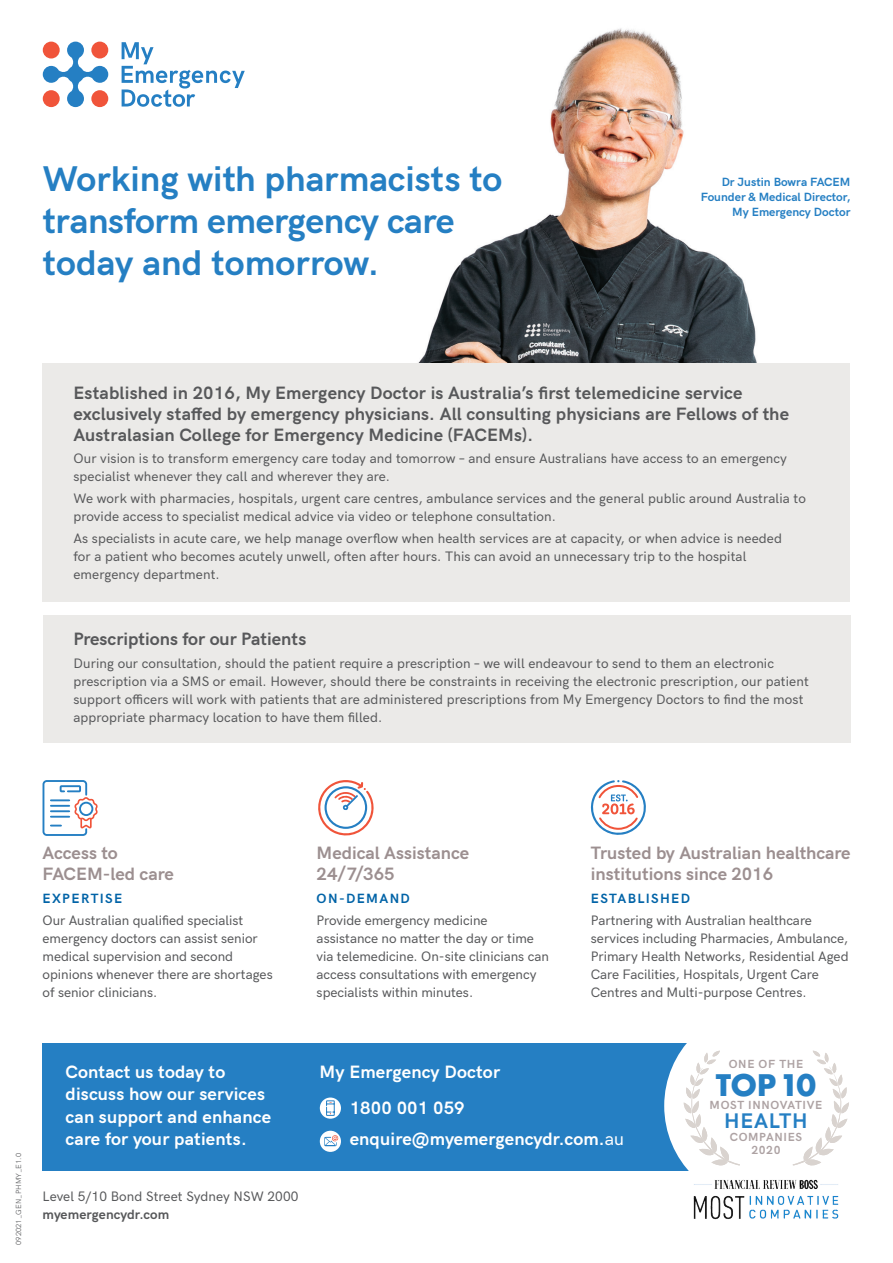
<style>
.page{position:relative;width:893px;height:1263px;background:#fff}
.page>*{position:absolute;margin:0;border:0;box-sizing:border-box;transform-origin:0 0}
.t1{font:700 36px/42px "HK Grotesk";color:#257fc3}
.t2{font:700 28.95px "Futura";color:#257fc3}
.t3{font:700 21.3px "HK Grotesk";letter-spacing:.035em;color:#257fc3}
.t4{font:700 18px/21px "HK Grotesk";letter-spacing:.01em;color:#57585a}
.header_standard{font:700 18px/21px "HK Grotesk";color:#9c8f90}
.copy{font:700 18px/22.5px "HK Grotesk";letter-spacing:.01em;color:#fff}
.header_standard-2{font:700 18px "HK Grotesk";letter-spacing:.01em;color:#fff}
.copy-2{font:500 13.5px/18px "HK Grotesk";letter-spacing:.005em;color:#57585a}
.header_standard-3{font:700 13.5px "HK Grotesk";letter-spacing:.1em;color:#0163a7}
.copy-3{font:700 13.5px "HK Grotesk";letter-spacing:.01em;color:#57585a}
.t5{font:700 12px "HK Grotesk";color:#257fc3}
.t6{font:700 11.85px/13.2px "HK Grotesk";letter-spacing:.055em;color:#ada2a3;text-align:center}
.copy-4{font:7.5px "HK Grotesk";letter-spacing:.01em;color:#57585a}
.s1{font-weight:500}
</style>
<div class="page">
<div style="left:43px;top:1043px;width:684px;height:128px;background:#257fc3"></div>
<img style="left:418px;top:28px;width:339px;height:335px">
<div style="left:43px;top:363px;width:807px;height:238px;background:#ebeae8"></div>
<div style="left:43px;top:615px;width:807px;height:127px;background:#ebeae8"></div>
<svg style="left:43px;top:42px;width:65px;height:65px"></svg>
<svg style="left:122px;top:42px;width:123px;height:65px"></svg>
<svg style="left:318px;top:780px;width:56px;height:56px"></svg>
<svg style="left:42px;top:780px;width:56px;height:56px"></svg>
<svg style="left:590px;top:780px;width:56px;height:55px"></svg>
<div style="left:664px;top:1007px;width:197px;height:197px;background:#fff;border-radius:50%"></div>
<svg style="left:793px;top:1050px;width:56px;height:116px"></svg>
<svg style="left:684px;top:1051px;width:56px;height:115px"></svg>
<img style="left:693px;top:1179px;width:146px;height:41px">
<div style="left:320px;top:1097px;width:21px;height:22px;background:#fff;border-radius:50%"></div>
<svg style="left:326px;top:1100px;width:9px;height:16px"></svg>
<div style="left:320px;top:1131px;width:21px;height:21px;background:#fff;border-radius:50%"></div>
<svg style="left:324px;top:1135px;width:14px;height:11px"></svg>
<p class="t1" style="left:43px;top:155px;width:461px">Working with pharmacists to transform emergency care today and tomorrow.</p>
<p class="t5" style="left:722px;top:172px;width:130px">Dr Justin Bowra FACEM</p>
<p class="t5" style="left:701px;top:187px;width:151px">Founder &amp; Medical Director,</p>
<p class="t5" style="left:732px;top:202px;width:120px">My Emergency Doctor</p>
<p class="t4" style="left:73px;top:381px;width:717px">Established in 2016, My Emergency Doctor is Australia’s first telemedicine service exclusively staffed by emergency physicians. All consulting physicians are Fellows of the<br>Australasian College for Emergency Medicine (FACEMs).</p>
<p class="copy-2" style="left:73px;top:448px;width:715px">Our vision is to transform emergency care today and tomorrow – and ensure Australians have access to an emergency specialist whenever they call and wherever they are.</p>
<p class="copy-2" style="left:73px;top:488px;width:734px">We work with pharmacies, hospitals, urgent care centres, ambulance services and the general public around Australia to provide access to specialist medical advice via video or telephone consultation.</p>
<p class="copy-2" style="left:73px;top:529px;width:710px">As specialists in acute care, we help manage overflow when health services are at capacity, or when advice is needed for a patient who becomes acutely unwell, often after hours. This can avoid an unnecessary trip to the hospital emergency department.</p>
<p class="t4" style="left:73px;top:627px;width:234px">Prescriptions for our Patients</p>
<p class="copy-2" style="left:73px;top:653px;width:737px">During our consultation, should the patient require a prescription – we will endeavour to send to them an electronic prescription via a SMS or email. However, should there be constraints in receiving the electronic prescription, our patient support officers will work with patients that are administered prescriptions from My Emergency Doctors to find the most appropriate pharmacy location to have them filled.</p>
<p class="header_standard" style="left:43px;top:840px;width:133px">Access to<br>FACEM-led care</p>
<p class="header_standard-3" style="left:43px;top:888px;width:81px">EXPERTISE</p>
<p class="copy-2" style="left:43px;top:910px;width:232px">Our Australian qualified specialist emergency doctors can assist senior medical supervision and second opinions whenever there are shortages of senior clinicians.</p>
<p class="header_standard" style="left:317px;top:840px;width:154px">Medical Assistance<br>24/7/365</p>
<p class="header_standard-3" style="left:317px;top:888px;width:95px">ON-DEMAND</p>
<p class="copy-2" style="left:317px;top:910px;width:234px">Provide emergency medicine assistance no matter the day or time via telemedicine. On-site clinicians can access consultations with emergency specialists within minutes.</p>
<p class="header_standard" style="left:591px;top:840px;width:261px">Trusted by Australian healthcare institutions since 2016</p>
<p class="header_standard-3" style="left:591px;top:888px;width:101px">ESTABLISHED</p>
<p class="copy-2" style="left:591px;top:910px;width:259px">Partnering with Australian healthcare services including Pharmacies, Ambulance, Primary Health Networks, Residential Aged Care Facilities, Hospitals, Urgent Care Centres and Multi-purpose Centres.</p>
<p class="copy-4" style="left:13px;top:1245px;width:93px;rotate:-90deg">092021_GEN_PHMY_E1.0</p>
<p class="copy" style="left:66px;top:1059px;width:207px">Contact us today to discuss how our services can support and enhance care for your patients.</p>
<p class="header_standard-2" style="left:320px;top:1058px;width:182px">My Emergency Doctor</p>
<p class="header_standard-2" style="left:350px;top:1094px;width:117px">1800 001 059</p>
<p class="header_standard-2" style="left:350px;top:1125px;width:276px">enquire@myemergencydr.com.<span class="s1">au</span></p>
<p class="copy-2" style="left:43px;top:1186px;width:257px">Level 5/10 Bond Street Sydney NSW 2000</p>
<p class="copy-3" style="left:43px;top:1204px;width:128px">myemergencydr.com</p>
<p class="t6" style="left:729px;top:1057px;width:76px">ONE OF THE</p>
<p class="t2" style="left:716px;top:1064px;width:102px">TOP 10</p>
<p class="t6" style="left:710px;top:1097px;width:114px">MOST INNOVATIVE</p>
<p class="t3" style="left:724px;top:1104px;width:85px">HEALTH</p>
<p class="t6" style="left:730px;top:1129px;width:74px">COMPANIES<br>2020</p>
</div>
